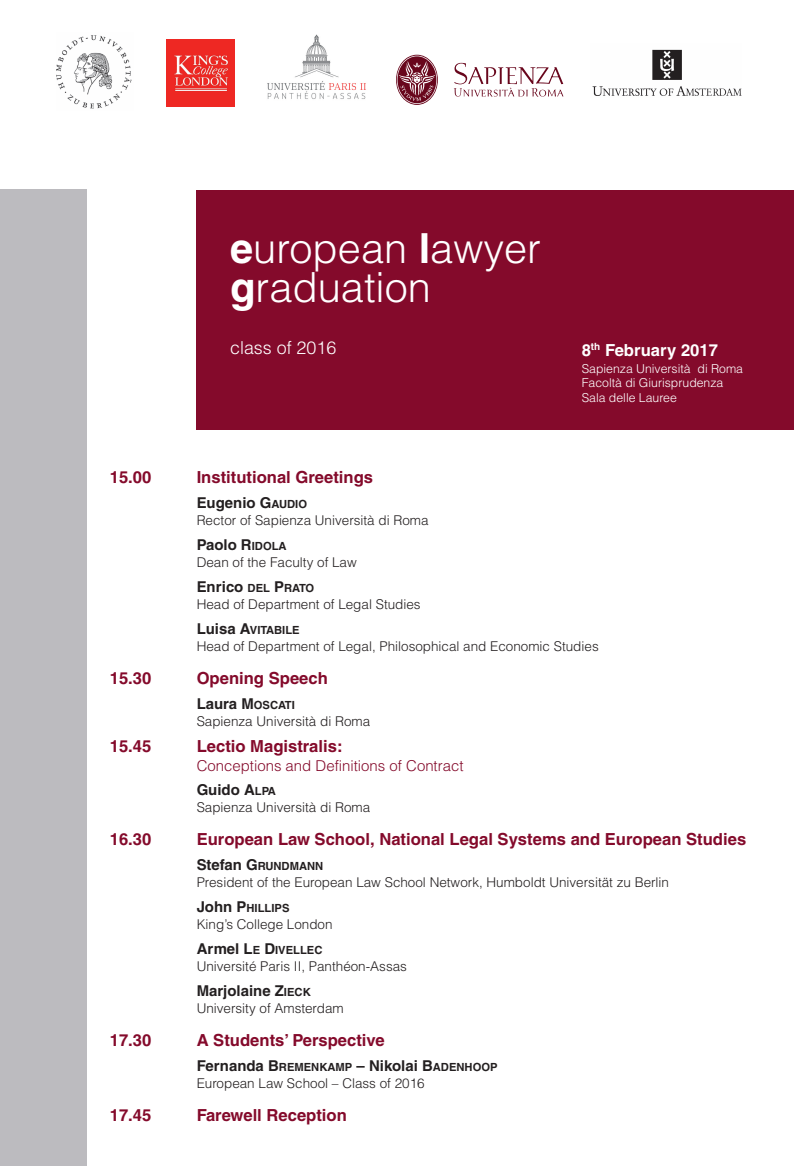
<style>
.page{position:relative;width:794px;height:1166px;background:#fff}
.page>*{position:absolute;margin:0;border:0;box-sizing:border-box;transform-origin:0 0}
.t1{font:300 41.56px/39.1px "Helvetica";color:#fff}
.t2{font:300 17.85px "Helvetica";color:#fff}
.t3{font:700 16.62px "Helvetica";color:#840a2b}
.t4{font:700 16.62px "Helvetica";color:#fff}
.t5{font:700 14.96px "Helvetica";color:#231f20}
.t6{font:300 14.96px/24.9px "Helvetica";color:#840a2b}
.t7{font:300 13.47px "Helvetica";color:#231f20}
.t8{font:300 12.25px/14.7px "Helvetica";color:#fff}
.t9{font:700 11.2px "Helvetica";color:#231f20}
.s1{font-weight:700}
.s2{font-size:11.2px}
.s3{font-size:14.96px}
.s4{font-weight:700;color:#231f20}
.s5{font-weight:700;font-size:11.2px;color:#231f20}
</style>
<div class="page">
<img style="left:56px;top:35px;width:76px;height:74px">
<img style="left:167px;top:40px;width:68px;height:67px">
<img style="left:267px;top:34px;width:99px;height:65px">
<svg style="left:454px;top:63px;width:109px;height:34px"></svg>
<svg style="left:397px;top:56px;width:40px;height:48px"></svg>
<img style="left:592px;top:49px;width:149px;height:47px">
<div style="left:196px;top:190px;width:598px;height:240px;background:#840a2b"></div>
<div style="left:0;top:190px;width:86px;height:976px;background:#bcbbbf"></div>
<h1 class="t1" style="left:230px;top:229px;width:312px"><span class="s1">e</span>uropean <span class="s1">l</span>awyer <span class="s1">g</span>raduation</h1>
<h2 class="t2" style="left:230px;top:338px;width:108px">class of 2016</h2>
<p class="t4" style="left:582px;top:344px;width:138px">8<sup>th</sup> February 2017</p>
<p class="t8" style="left:582px;top:361px;width:163px">Sapienza Università di Roma<br>Facoltà di Giurisprudenza<br>Sala delle Lauree</p>
<p class="t3" style="left:110px;top:471px;width:43px">15.00</p>
<p class="t3" style="left:197px;top:471px;width:178px">Institutional Greetings</p>
<p class="t5" style="left:197px;top:497px;width:112px">Eugenio G<span class="s2">AUDIO</span></p>
<p class="t7" style="left:197px;top:512px;width:233px">Rector of Sapienza Università di Roma</p>
<p class="t5" style="left:197px;top:539px;width:91px">Paolo R<span class="s2">IDOLA</span></p>
<p class="t7" style="left:197px;top:554px;width:162px">Dean of the Faculty of Law</p>
<p class="t5" style="left:197px;top:581px;width:119px">Enrico <span class="s2">DEL</span> P<span class="s2">RATO</span></p>
<p class="t7" style="left:197px;top:596px;width:225px">Head of Department of Legal Studies</p>
<p class="t9" style="left:197px;top:626px;width:104px"><span class="s3">Luisa A</span>VITABILE</p>
<p class="t7" style="left:197px;top:638px;width:403px">Head of Department of Legal, Philosophical and Economic Studies</p>
<p class="t3" style="left:110px;top:672px;width:43px">15.30</p>
<p class="t3" style="left:197px;top:672px;width:133px">Opening Speech</p>
<p class="t5" style="left:197px;top:698px;width:100px">Laura M<span class="s2">OSCATI</span></p>
<p class="t7" style="left:197px;top:713px;width:175px">Sapienza Università di Roma</p>
<p class="t3" style="left:110px;top:740px;width:43px">15.45</p>
<p class="t3" style="left:197px;top:740px;width:147px">Lectio Magistralis:</p>
<p class="t6" style="left:197px;top:753px;width:268px">Conceptions and Definitions of Contract<br><span class="s4">Guido A</span><span class="s5">LPA</span></p>
<p class="t7" style="left:197px;top:800px;width:175px">Sapienza Università di Roma</p>
<p class="t3" style="left:110px;top:833px;width:43px">16.30</p>
<p class="t3" style="left:197px;top:833px;width:551px">European Law School, National Legal Systems and European Studies</p>
<p class="t9" style="left:197px;top:862px;width:128px"><span class="s3">Stefan G</span>RUNDMANN</p>
<p class="t7" style="left:197px;top:875px;width:474px">President of the European Law School Network, Humboldt Universität zu Berlin</p>
<p class="t9" style="left:197px;top:904px;width:94px"><span class="s3">John P</span>HILLIPS</p>
<p class="t7" style="left:197px;top:916px;width:137px">King’s College London</p>
<p class="t9" style="left:197px;top:946px;width:127px"><span class="s3">Armel L</span>E <span class="s3">D</span>IVELLEC</p>
<p class="t7" style="left:197px;top:958px;width:212px">Université Paris II, Panthéon-Assas</p>
<p class="t5" style="left:197px;top:985px;width:116px">Marjolaine Z<span class="s2">IECK</span></p>
<p class="t7" style="left:197px;top:1000px;width:149px">University of Amsterdam</p>
<p class="t3" style="left:110px;top:1034px;width:43px">17.30</p>
<p class="t3" style="left:197px;top:1034px;width:189px">A Students’ Perspective</p>
<p class="t5" style="left:197px;top:1060px;width:302px">Fernanda B<span class="s2">REMENKAMP</span> – Nikolai B<span class="s2">ADENHOOP</span></p>
<p class="t7" style="left:197px;top:1075px;width:229px">European Law School – Class of 2016</p>
<p class="t3" style="left:110px;top:1109px;width:43px">17.45</p>
<p class="t3" style="left:197px;top:1109px;width:152px">Farewell Reception</p>
</div>
